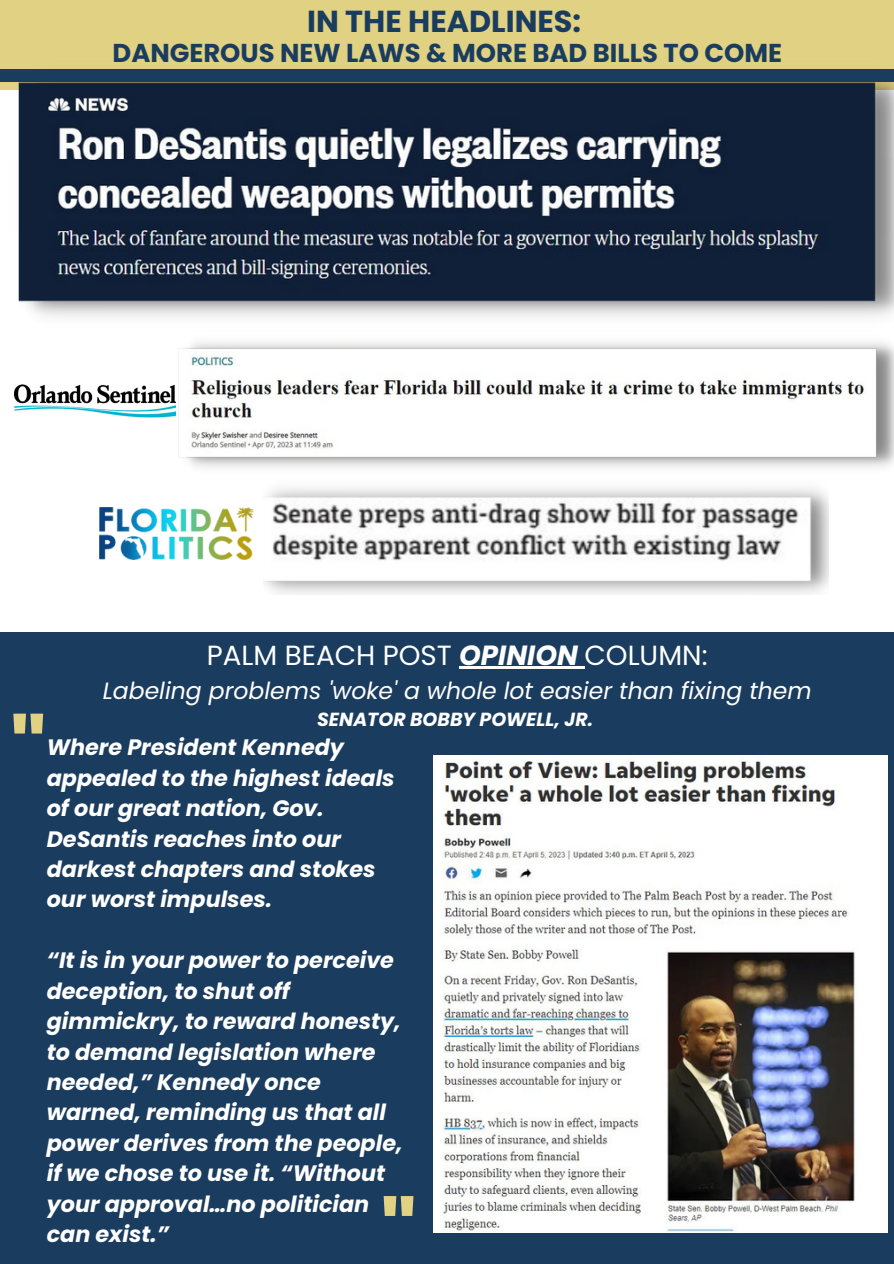
<style>
.page{position:relative;width:894px;height:1264px;background:#fff}
.page>*{position:absolute;margin:0;border:0;box-sizing:border-box;transform-origin:0 0}
.t1{font:700 90.15px "Poppins";color:#e0d183}
.t2{font:700 30.3px "Poppins";color:#1a3c5e}
.t3{font:27.75px "Poppins";color:#fff}
.t4{font:700 25.8px "Poppins";color:#1a3c5e}
.t5{font:italic 23.55px "Poppins";color:#fff}
.t6{font:italic 700 22.35px/30.5px "Poppins";color:#fff}
.t7{font:italic 700 18.9px "Poppins";color:#fff}
.s1{font-weight:700;font-style:italic}
</style>
<div class="page">
<div style="left:0;top:0;width:893px;height:89px;background:#e0d183"></div>
<div style="left:0;top:632px;width:893px;height:631px;background:#1a3c5e"></div>
<img style="left:433px;top:755px;width:454px;height:477px">
<img style="left:10px;top:82px;width:883px;height:235px">
<div style="left:0;top:69px;width:893px;height:13px;background:#1a3c5e"></div>
<img style="left:43px;top:89px;width:93px;height:30px">
<img style="left:264px;top:487px;width:564px;height:107px">
<img style="left:99px;top:508px;width:154px;height:51px">
<img style="left:178px;top:342px;width:715px;height:126px">
<img style="left:15px;top:384px;width:161px;height:34px">
<hr style="left:459px;top:666px;width:125px;height:3px;background:#fff">
<h2 class="t2" style="left:307px;top:0;width:275px">IN THE HEADLINES:</h2>
<p class="t4" style="left:112px;top:35px;width:671px">DANGEROUS NEW LAWS &amp; MORE BAD BILLS TO COME</p>
<p class="t3" style="left:207px;top:635px;width:502px">PALM BEACH POST <span class="s1">OPINION</span> COLUMN:</p>
<p class="t5" style="left:103px;top:674px;width:710px">Labeling problems 'woke' a whole lot easier than fixing them</p>
<p class="t7" style="left:317px;top:706px;width:277px">SENATOR BOBBY POWELL, JR.</p>
<p class="t6" style="left:47px;top:732px;width:349px">Where President Kennedy appealed to the highest ideals of our great nation, Gov.<br>DeSantis reaches into our darkest chapters and stokes our worst impulses.</p>
<p class="t6" style="left:47px;top:945px;width:357px">“It is in your power to perceive deception, to shut off gimmickry, to reward honesty, to demand legislation where needed,” Kennedy once warned, reminding us that all power derives from the people, if we chose to use it. “Without your approval…no politician can exist.”</p>
<h1 class="t1" style="left:10px;top:691px;width:39px">"</h1>
<h1 class="t1" style="left:380px;top:1173px;width:39px">"</h1>
</div>
